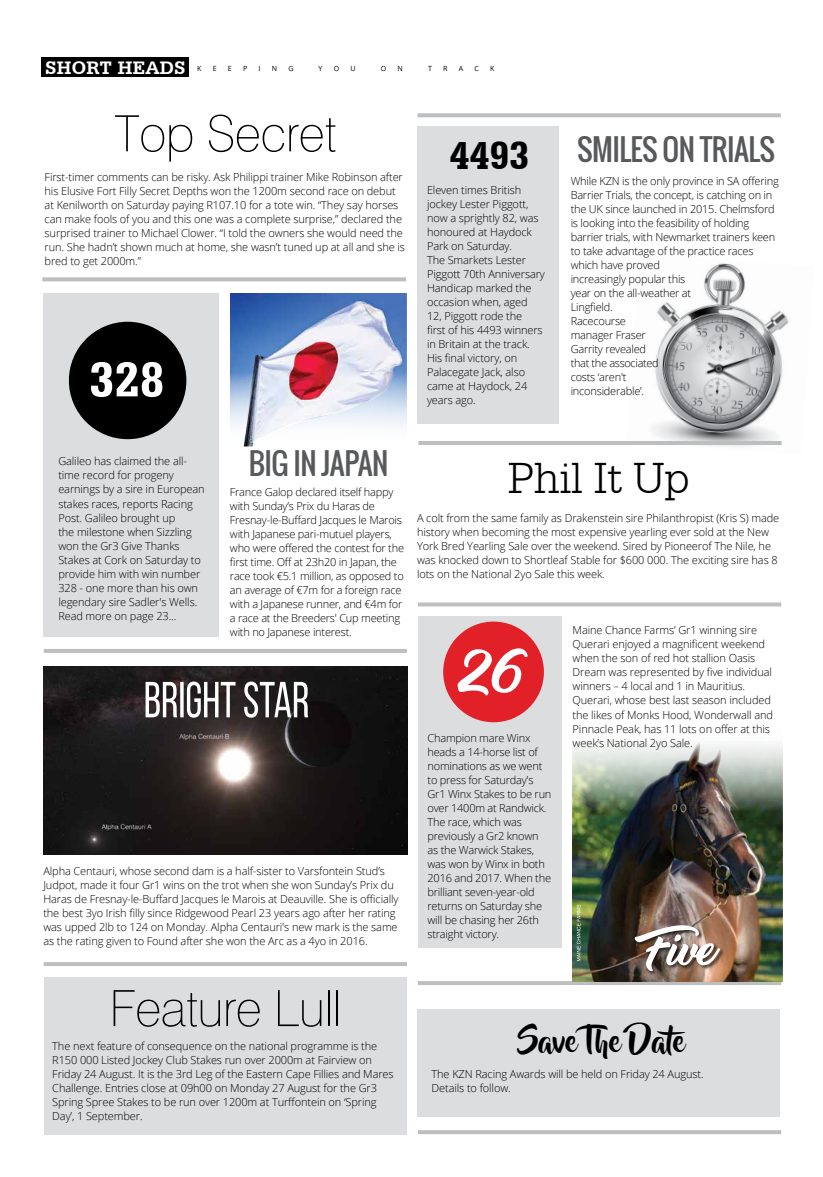
<style>
.page{position:relative;width:823px;height:1177px;background:#fff}
.page>*{position:absolute;margin:0;border:0;box-sizing:border-box;transform-origin:0 0}
.t1{font:100 50px "Swiss 721 BT";letter-spacing:-.01em;color:#000}
.t2{font:300 47px "Serifa BT";letter-spacing:-.02em;color:#000}
.t3{font:700 condensed 41px "Serifa BT";color:#000;scale:1.07 1}
.t4{font:30px "Beyond The Mountains";letter-spacing:-.01em;color:#000}
.t5{font:29px "Oswald";letter-spacing:-.02em;color:#58595b}
.t6{font:700 19px "Serifa BT";letter-spacing:.02em;color:#fff}
.t7{font:300 11px/14px "Open Sans";letter-spacing:-.01em;color:#000}
.t8{font:7.1px "Open Sans";color:#000}
</style>
<div class="page">
<img style="left:43px;top:666px;width:364px;height:188px">
<img style="left:652px;top:263px;width:137px;height:184px">
<div style="left:417px;top:127px;width:142px;height:297px;background:#dcddde"></div>
<svg style="left:42px;top:277px;width:363px;height:4px"></svg>
<div style="left:43px;top:294px;width:176px;height:343px;background:#dcddde"></div>
<div style="left:42px;top:58px;width:147px;height:19px;background:#000"></div>
<hr style="left:44px;top:962px;width:362px;height:4px;background:#bcbec0">
<div style="left:44px;top:976px;width:362px;height:158px;background:#dcddde"></div>
<div style="left:417px;top:1009px;width:362px;height:108px;background:#dcddde"></div>
<hr style="left:418px;top:441px;width:363px;height:4px;background:#bcbec0">
<hr style="left:417px;top:1130px;width:363px;height:4px;background:#bcbec0">
<svg style="left:418px;top:602px;width:362px;height:4px"></svg>
<div style="left:69px;top:322px;width:117px;height:117px;background:#000;border-radius:50%"></div>
<svg style="left:417px;top:113px;width:363px;height:4px"></svg>
<div style="left:418px;top:616px;width:143px;height:332px;background:#dcddde"></div>
<hr style="left:417px;top:981px;width:363px;height:4px;background:#bcbec0">
<img style="left:230px;top:293px;width:176px;height:133px">
<img style="left:243px;top:333px;width:160px;height:113px">
<hr style="left:44px;top:649px;width:362px;height:4px;background:#bcbec0">
<svg style="left:91px;top:362px;width:71px;height:35px"></svg>
<div style="left:443px;top:621px;width:100px;height:101px;background:#e22028;border-radius:50%"></div>
<svg style="left:457px;top:648px;width:70px;height:47px"></svg>
<img style="left:572px;top:744px;width:209px;height:237px">
<div style="left:633px;top:924px;width:91px;height:51px;background:#000;opacity:.75"></div>
<svg style="left:634px;top:925px;width:85px;height:46px"></svg>
<img style="left:607px;top:742px;width:158px;height:151px">
<svg style="left:576px;top:904px;width:4px;height:57px"></svg>
<svg style="left:145px;top:681px;width:163px;height:36px"></svg>
<h3 class="t6" style="left:46px;top:56px;width:140px">SHORT HEADS</h3>
<p class="t8" style="left:197px;top:64px;width:6px">K</p>
<p class="t8" style="left:212px;top:64px;width:5px">E</p>
<p class="t8" style="left:228px;top:64px;width:5px">E</p>
<p class="t8" style="left:243px;top:64px;width:6px">P</p>
<p class="t8" style="left:258px;top:64px;width:3px">I</p>
<p class="t8" style="left:271px;top:64px;width:7px">N</p>
<p class="t8" style="left:288px;top:64px;width:7px">G</p>
<p class="t8" style="left:318px;top:64px;width:5px">Y</p>
<p class="t8" style="left:333px;top:64px;width:7px">O</p>
<p class="t8" style="left:350px;top:64px;width:7px">U</p>
<p class="t8" style="left:380px;top:64px;width:7px">O</p>
<p class="t8" style="left:397px;top:64px;width:7px">N</p>
<p class="t8" style="left:428px;top:64px;width:5px">T</p>
<p class="t8" style="left:443px;top:64px;width:6px">R</p>
<p class="t8" style="left:458px;top:64px;width:6px">A</p>
<p class="t8" style="left:474px;top:64px;width:6px">C</p>
<p class="t8" style="left:490px;top:64px;width:6px">K</p>
<h1 class="t1" style="left:114px;top:103px;width:224px">Top Secret</h1>
<p class="t7" style="left:45px;top:170px;width:362px">First-timer comments can be risky. Ask Philippi trainer Mike Robinson after his Elusive Fort Filly Secret Depths won the 1200m second race on debut at Kenilworth on Saturday paying R107.10 for a tote win. “They say horses can make fools of you and this one was a complete surprise,” declared the surprised trainer to Michael Clower. “I told the owners she would need the run. She hadn’t shown much at home, she wasn’t tuned up at all and she is bred to get 2000m.”</p>
<h3 class="t3" style="left:449px;top:130px;width:76px">4493</h3>
<p class="t7" style="left:427px;top:183px;width:119px">Eleven times British jockey Lester Piggott, now a sprightly 82, was honoured at Haydock<br>Park on Saturday.<br>The Smarkets Lester<br>Piggott 70th Anniversary<br>Handicap marked the occasion when, aged<br>12, Piggott rode the<br>first of his 4493 winners in Britain at the track.<br>His final victory, on<br>Palacegate Jack, also came at Haydock, 24 years ago.</p>
<h3 class="t5" style="left:576px;top:128px;width:197px">SMILES ON TRIALS</h3>
<p class="t7" style="left:570px;top:174px;width:209px">While KZN is the only province in SA offering<br>Barrier Trials, the concept, is catching on in the UK since launched in 2015. Chelmsford is looking into the feasibility of holding barrier trials, with Newmarket trainers keen to take advantage of the practice races which have proved<br>increasingly popular this<br>year on the all-weather at<br>Lingfield.<br>Racecourse<br>manager Fraser<br>Garrity revealed<br>that the associated<br>costs ‘aren't<br>inconsiderable’.</p>
<p class="t7" style="left:58px;top:454px;width:148px">Galileo has claimed the all&shy;time record for progeny earnings by a sire in European stakes races, reports Racing<br>Post. Galileo brought up<br>the milestone when Sizzling won the Gr3 Give Thanks<br>Stakes at Cork on Saturday to provide him with win number<br>328 - one more than his own legendary sire Sadler's Wells.<br>Read more on page 23...</p>
<h3 class="t5" style="left:249px;top:442px;width:141px">BIG IN JAPAN</h3>
<p class="t7" style="left:230px;top:484px;width:175px">France Galop declared itself happy with Sunday’s Prix du Haras de Fresnay-le-Buffard Jacques le Marois with Japanese pari-mutuel players, who were offered the contest for the first time. Off at 23h20 in Japan, the race took €5.1 million, as opposed to an average of €7m for a foreign race with a Japanese runner, and €4m for a race at the Breeders' Cup meeting with no Japanese interest.</p>
<p class="t7" style="left:43px;top:863px;width:356px">Alpha Centauri, whose second dam is a half-sister to Varsfontein Stud’s Judpot, made it four Gr1 wins on the trot when she won Sunday’s Prix du Haras de Fresnay-le-Buffard Jacques le Marois at Deauville. She is officially the best 3yo Irish filly since Ridgewood Pearl 23 years ago after her rating was upped 2lb to 124 on Monday. Alpha Centauri's new mark is the same as the rating given to Found after she won the Arc as a 4yo in 2016.</p>
<h2 class="t2" style="left:507px;top:450px;width:183px">Phil It Up</h2>
<p class="t7" style="left:417px;top:511px;width:363px">A colt from the same family as Drakenstein sire Philanthropist (Kris S) made history when becoming the most expensive yearling ever sold at the New York Bred Yearling Sale over the weekend. Sired by Pioneerof The Nile, he was knocked down to Shortleaf Stable for $600 000. The exciting sire has 8 lots on the National 2yo Sale this week.</p>
<p class="t7" style="left:427px;top:730px;width:125px">Champion mare Winx heads a 14-horse list of nominations as we went to press for Saturday's<br>Gr1 Winx Stakes to be run over 1400m at Randwick.<br>The race, which was previously a Gr2 known as the Warwick Stakes, was won by Winx in both<br>2016 and 2017. When the brilliant seven-year-old returns on Saturday she will be chasing her 26th straight victory.</p>
<p class="t7" style="left:572px;top:623px;width:202px">Maine Chance Farms’ Gr1 winning sire Querari enjoyed a magnificent weekend when the son of red hot stallion Oasis Dream was represented by five individual winners – 4 local and 1 in Mauritius.<br>Querari, whose best last season included the likes of Monks Hood, Wonderwall and Pinnacle Peak, has 11 lots on offer at this week’s National 2yo Sale.</p>
<h1 class="t1" style="left:109px;top:977px;width:233px">Feature Lull</h1>
<p class="t7" style="left:52px;top:1038px;width:342px">The next feature of consequence on the national programme is the R150 000 Listed Jockey Club Stakes run over 2000m at Fairview on Friday 24 August. It is the 3rd Leg of the Eastern Cape Fillies and Mares Challenge. Entries close at 09h00 on Monday 27 August for the Gr3<br>Spring Spree Stakes to be run over 1200m at Turffontein on ‘Spring Day’, 1 September.</p>
<h3 class="t4" style="left:517px;top:1024px;width:177px">Save The Date</h3>
<p class="t7" style="left:431px;top:1066px;width:273px">The KZN Racing Awards will be held on Friday 24 August.<br>Details to follow.</p>
</div>
